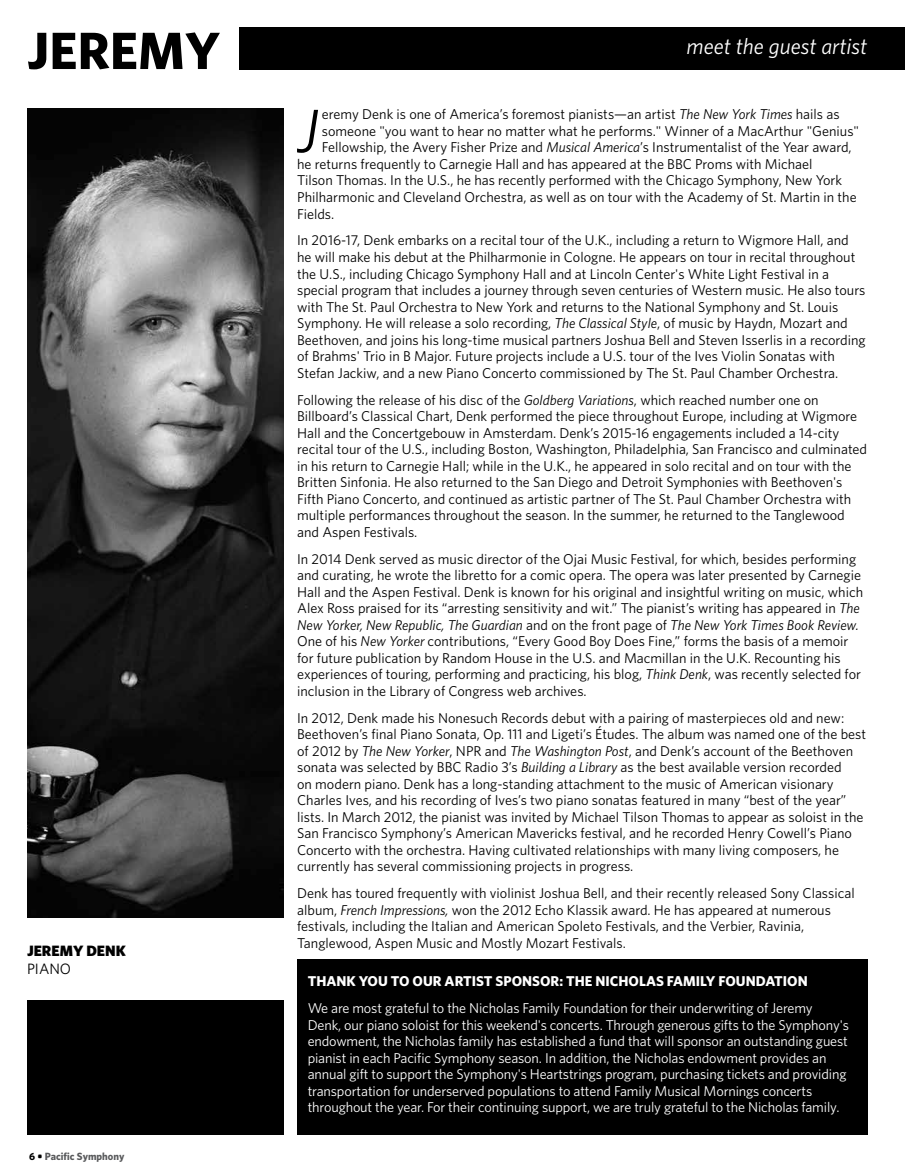
<style>
.page{position:relative;width:905px;height:1175px;background:#fff}
.page>*{position:absolute;margin:0;border:0;box-sizing:border-box;transform-origin:0 0}
.t1{font:italic 61.8px "Whitney";color:#000}
.t2{font:700 52.5px "Whitney";color:#000}
.t3{font:italic 22.5px "Whitney";color:#fff}
.t4{font:900 15px "Whitney";color:#000}
.t5{font:15px "Whitney";color:#000}
.t6{font:14.25px/16.5px "Whitney";color:#000}
.t7{font:14.25px/16.5px "Whitney";letter-spacing:-.01em;color:#fff}
.t8{font:700 14.25px "Whitney";color:#fff}
.t9{font:700 10.5px "Whitney";color:#58595b}
.s1{color:#000}
.s2{font-style:italic}
</style>
<div class="page">
<div style="left:27px;top:984px;width:257px;height:150px;background:#000"></div>
<img style="left:27px;top:108px;width:257px;height:810px">
<div style="left:27px;top:918px;width:267px;height:81px;background:#fff"></div>
<div style="left:239px;top:27px;width:665px;height:42px;background:#000"></div>
<div style="left:297px;top:958px;width:570px;height:176px;background:#000"></div>
<h2 class="t2" style="left:27px;top:16px;width:194px">JEREMY</h2>
<h3 class="t3" style="left:686px;top:32px;width:182px">meet the guest artist</h3>
<p class="t4" style="left:27px;top:940px;width:100px">JEREMY DENK</p>
<p class="t5" style="left:27px;top:958px;width:46px">PIANO</p>
<p class="t9" style="left:29px;top:1149px;width:97px"><span class="s1">6 •</span> Pacific Symphony</p>
<h1 class="t1" style="left:297px;top:90px;width:23px">J</h1>
<p class="t6" style="left:322px;top:106px;width:519px">eremy Denk is one of America’s foremost pianists—an artist <span class="s2">The New York Times</span> hails as</p>
<p class="t6" style="left:322px;top:122px;width:538px">someone "you want to hear no matter what he performs." Winner of a MacArthur "Genius"</p>
<p class="t6" style="left:322px;top:139px;width:531px">Fellowship, the Avery Fisher Prize and <span class="s2">Musical America</span>’s Instrumentalist of the Year award,</p>
<p class="t6" style="left:297px;top:155px;width:517px">he returns frequently to Carnegie Hall and has appeared at the BBC Proms with Michael</p>
<p class="t6" style="left:297px;top:172px;width:546px">Tilson Thomas. In the U.S., he has recently performed with the Chicago Symphony, New York</p>
<p class="t6" style="left:297px;top:188px;width:561px">Philharmonic and Cleveland Orchestra, as well as on tour with the Academy of St. Martin in the</p>
<p class="t6" style="left:297px;top:205px;width:39px">Fields.</p>
<p class="t6" style="left:297px;top:232px;width:570px">In 2016-17, Denk embarks on a recital tour of the U.K., including a return to Wigmore Hall, and he will make his debut at the Philharmonie in Cologne. He appears on tour in recital throughout the U.S., including Chicago Symphony Hall and at Lincoln Center's White Light Festival in a special program that includes a journey through seven centuries of Western music. He also tours with The St. Paul Orchestra to New York and returns to the National Symphony and St. Louis Symphony. He will release a solo recording, <span class="s2">The Classical Style</span>, of music by Haydn, Mozart and Beethoven, and joins his long-time musical partners Joshua Bell and Steven Isserlis in a recording of Brahms' Trio in B Major. Future projects include a U.S. tour of the Ives Violin Sonatas with Stefan Jackiw, and a new Piano Concerto commissioned by The St. Paul Chamber Orchestra.</p>
<p class="t6" style="left:297px;top:391px;width:571px">Following the release of his disc of the <span class="s2">Goldberg Variations</span>, which reached number one on Billboard’s Classical Chart, Denk performed the piece throughout Europe, including at Wigmore Hall and the Concertgebouw in Amsterdam. Denk’s 2015-16 engagements included a 14-city recital tour of the U.S., including Boston, Washington, Philadelphia, San Francisco and culminated in his return to Carnegie Hall; while in the U.K., he appeared in solo recital and on tour with the Britten Sinfonia. He also returned to the San Diego and Detroit Symphonies with Beethoven's Fifth Piano Concerto, and continued as artistic partner of The St. Paul Chamber Orchestra with multiple performances throughout the season. In the summer, he returned to the Tanglewood and Aspen Festivals.</p>
<p class="t6" style="left:297px;top:550px;width:567px">In 2014 Denk served as music director of the Ojai Music Festival, for which, besides performing and curating, he wrote the libretto for a comic opera. The opera was later presented by Carnegie Hall and the Aspen Festival. Denk is known for his original and insightful writing on music, which Alex Ross praised for its “arresting sensitivity and wit.” The pianist’s writing has appeared in <span class="s2">The New Yorker, New Republic, The Guardian</span> and on the front page of <span class="s2">The New York Times Book Review.<br></span>One of his <span class="s2">New Yorker</span> contributions, “Every Good Boy Does Fine,” forms the basis of a memoir for future publication by Random House in the U.S. and Macmillan in the U.K. Recounting his experiences of touring, performing and practicing, his blog, <span class="s2">Think Denk</span>, was recently selected for inclusion in the Library of Congress web archives.</p>
<p class="t6" style="left:297px;top:709px;width:570px">In 2012, Denk made his Nonesuch Records debut with a pairing of masterpieces old and new:<br>Beethoven’s final Piano Sonata, Op. 111 and Ligeti’s Études. The album was named one of the best of 2012 by <span class="s2">The New Yorker</span>, NPR and <span class="s2">The Washington Post</span>, and Denk’s account of the Beethoven sonata was selected by BBC Radio 3’s <span class="s2">Building a Library</span> as the best available version recorded<br>on modern piano. Denk has a long-standing attachment to the music of American visionary Charles Ives, and his recording of Ives’s two piano sonatas featured in many “best of the year” lists. In March 2012, the pianist was invited by Michael Tilson Thomas to appear as soloist in the San Francisco Symphony’s American Mavericks festival, and he recorded Henry Cowell’s Piano Concerto with the orchestra. Having cultivated relationships with many living composers, he currently has several commissioning projects in progress.</p>
<p class="t6" style="left:297px;top:884px;width:559px">Denk has toured frequently with violinist Joshua Bell, and their recently released Sony Classical album, <span class="s2">French Impressions,</span> won the 2012 Echo Klassik award. He has appeared at numerous festivals, including the Italian and American Spoleto Festivals, and the Verbier, Ravinia, Tanglewood, Aspen Music and Mostly Mozart Festivals.</p>
<p class="t8" style="left:308px;top:971px;width:501px">THANK YOU TO OUR ARTIST SPONSOR: THE NICHOLAS FAMILY FOUNDATION</p>
<p class="t7" style="left:308px;top:999px;width:543px">We are most grateful to the Nicholas Family Foundation for their underwriting of Jeremy Denk, our piano soloist for this weekend's concerts. Through generous gifts to the Symphony's endowment, the Nicholas family has established a fund that will sponsor an outstanding guest pianist in each Pacific Symphony season. In addition, the Nicholas endowment provides an annual gift to support the Symphony's Heartstrings program, purchasing tickets and providing transportation for underserved populations to attend Family Musical Mornings concerts throughout the year. For their continuing support, we are truly grateful to the Nicholas family.</p>
</div>
